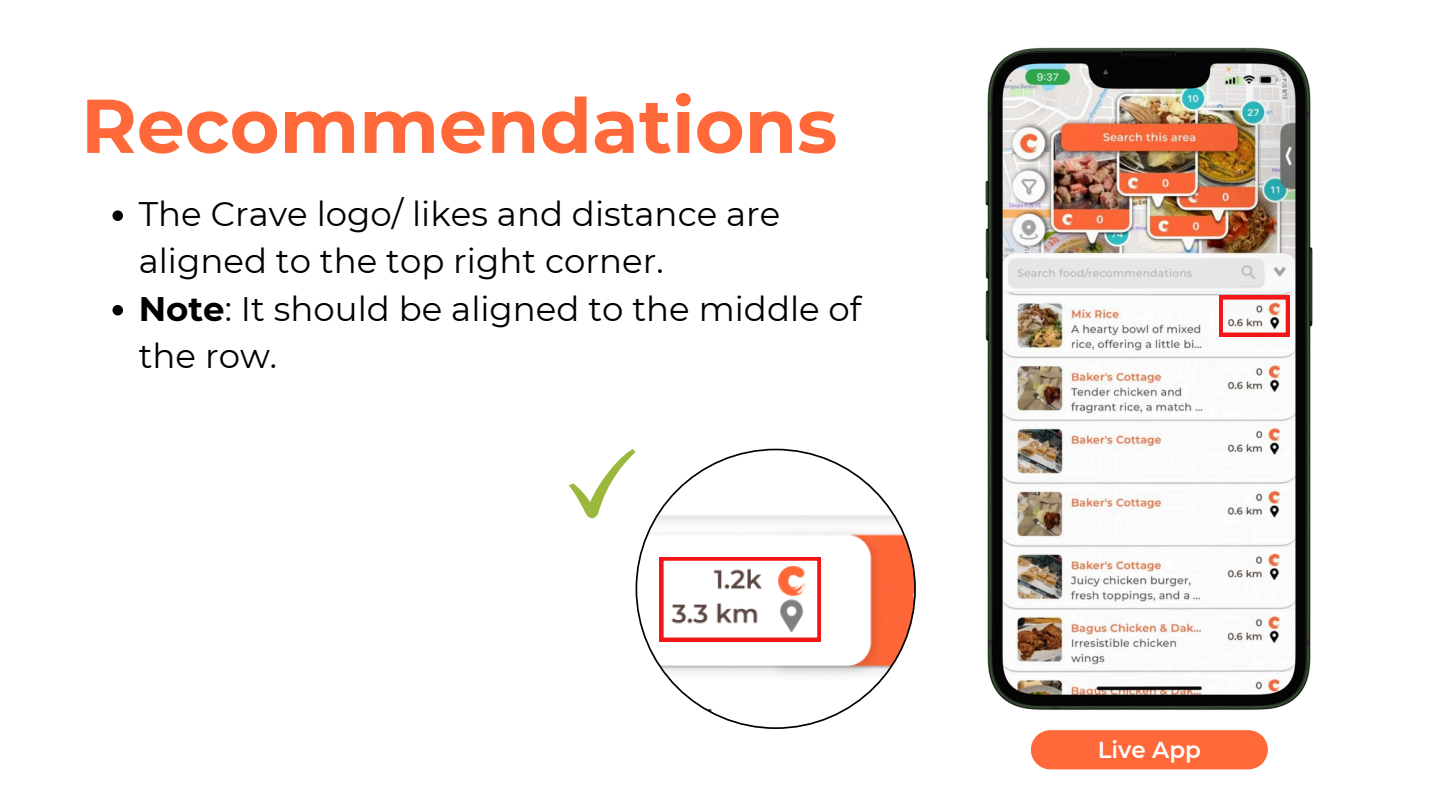
<style>
.page{position:relative;width:1440px;height:810px;background:#fff}
.page>*{position:absolute;margin:0;border:0;box-sizing:border-box;transform-origin:0 0}
.t1{font:700 76px "Montserrat";color:#ff6839}
.t2{font:34px/47.2px "Montserrat";color:#000}
.t3{font:600 23px "Montserrat";color:#fff}
.s1{font-weight:700}
</style>
<div class="page">
<div style="left:1031px;top:730px;width:237px;height:39px;background:#ff6839"></div>
<img style="left:985px;top:47px;width:328px;height:663px">
<svg style="left:1219px;top:296px;width:70px;height:40px"></svg>
<img style="left:637px;top:450px;width:277px;height:277px;border-radius:50%">
<svg style="left:660px;top:557px;width:161px;height:84px"></svg>
<svg style="left:569px;top:449px;width:66px;height:69px"></svg>
<svg style="left:112px;top:210px;width:11px;height:11px"></svg>
<svg style="left:112px;top:305px;width:11px;height:10px"></svg>
<p class="t1" style="left:81px;top:79px;width:758px">Recommendations</p>
<p class="t2" style="left:139px;top:190px;width:643px">The Crave logo/ likes and distance are aligned to the top right corner.</p>
<p class="t2" style="left:139px;top:285px;width:724px"><span class="s1">Note</span>: It should be aligned to the middle of the row.</p>
<h1 class="t3" style="left:1098px;top:735px;width:105px">Live App</h1>
</div>
